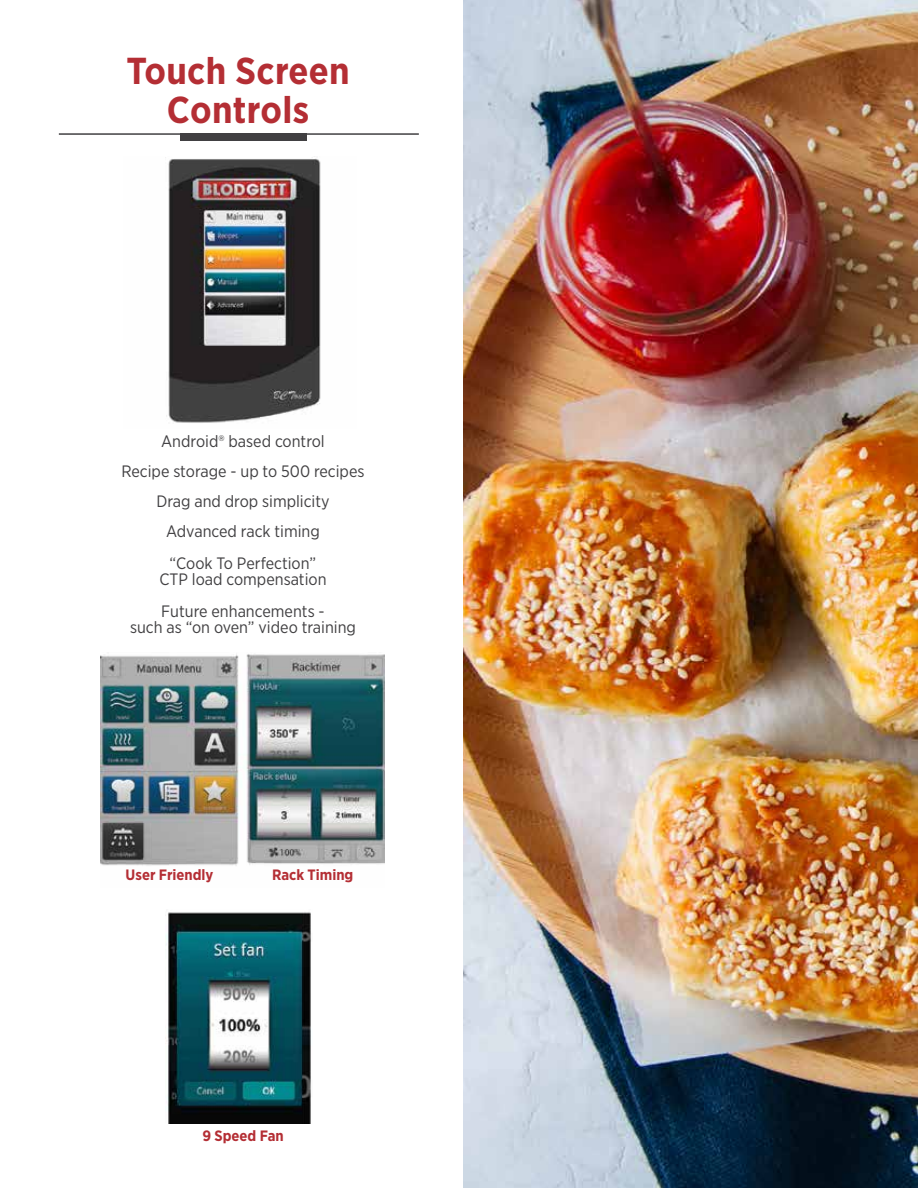
<style>
.page{position:relative;width:918px;height:1188px;background:#fff}
.page>*{position:absolute;margin:0;border:0;box-sizing:border-box;transform-origin:0 0}
.t1{font:700 37.5px/39px "Gotham Narrow";letter-spacing:.01em;color:#b42e34;text-align:center}
.t2{font:16.5px/30px "Gotham Narrow";color:#414042;text-align:center}
.t3{font:700 15px "Gotham Narrow";color:#b42e34}
</style>
<div class="page">
<div style="left:180px;top:133px;width:126px;height:8px;background:#414042"></div>
<hr style="left:59px;top:133px;width:360px;height:2px;background:#414042">
<img style="left:464px;top:0;width:454px;height:1188px">
<img style="left:165px;top:157px;width:156px;height:266px">
<img style="left:100px;top:654px;width:285px;height:212px">
<img style="left:166px;top:912px;width:145px;height:212px">
<h1 class="t1" style="left:126px;top:51px;width:225px">Touch Screen<br>Controls</h1>
<p class="t2" style="left:121px;top:426px;width:245px">Android® based control<br>Recipe storage - up to 500 recipes<br>Drag and drop simplicity<br>Advanced rack timing</p>
<p class="t2" style="left:159px;top:554px;width:169px;line-height:16.5px">“Cook To Perfection”<br>CTP load compensation</p>
<p class="t2" style="left:130px;top:602px;width:227px;line-height:16.5px">Future enhancements -<br>such as “on oven” video training</p>
<p class="t3" style="left:126px;top:865px;width:89px">User Friendly</p>
<p class="t3" style="left:272px;top:865px;width:83px">Rack Timing</p>
<p class="t3" style="left:202px;top:1127px;width:83px">9 Speed Fan</p>
</div>
